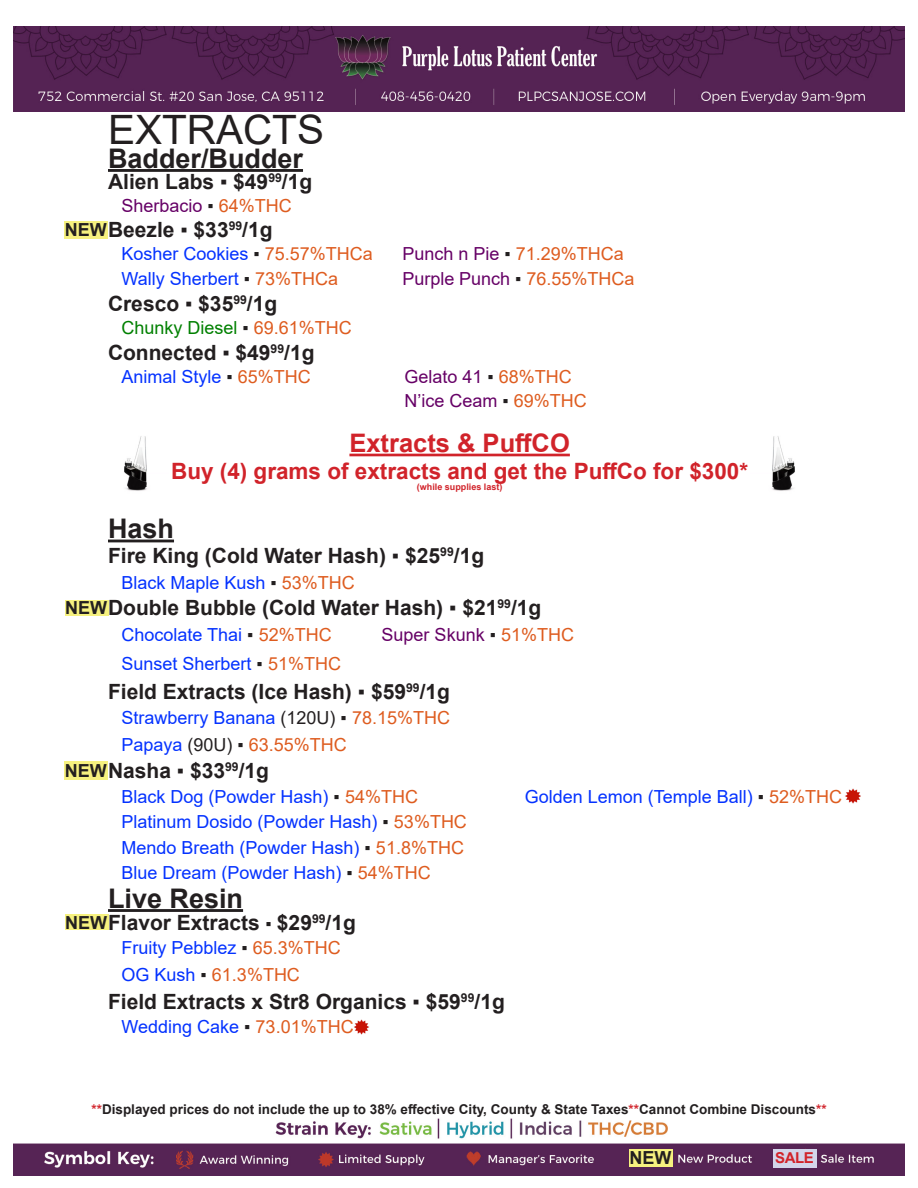
<style>
.page{position:relative;width:918px;height:1188px;background:#fff}
.page>*{position:absolute;margin:0;border:0;box-sizing:border-box;transform-origin:0 0}
.t1{font:40.5px "Arial";color:#231f20}
.t2{font:700 27px "Arial";color:#231f20}
.t3{font:700 25.5px "Arial";color:#d1232a}
.t4{font:700 22.5px "Arial";color:#d1232a}
.t5{font:700 21px "Arial";color:#231f20}
.t6{font:18px "Arial";color:#0432ff}
.t7{font:18px "Arial";color:#606}
.t8{font:18px "Arial";color:#de5c1f}
.t9{font:18px "Arial";color:#008000}
.t10{font:700 18px "Arial";color:#231f20}
.t11{font:700 15px "Arial";color:#d1232a}
.t12{font:700 13.5px "Arial";color:#231f20}
.t13{font:700 9px "Arial";color:#d1232a}
.s1{font-weight:400}
.s2{color:#231f20}
.s3{color:#de5c1f}
.s4{color:#606}
.s5{color:#0432ff}
.s6{font-weight:400;font-size:18px}
.s7{color:#d1232a}
</style>
<div class="page">
<img style="left:14px;top:27px;width:890px;height:85px">
<img style="left:14px;top:1118px;width:890px;height:58px">
<hr style="left:108px;top:540px;width:66px;height:2px;background:#231f20">
<hr style="left:108px;top:169px;width:195px;height:3px;background:#231f20">
<div style="left:630px;top:1149px;width:43px;height:17px;background:#f6f17f"></div>
<div style="left:773px;top:1149px;width:43px;height:19px;background:#d3d5ea"></div>
<hr style="left:108px;top:909px;width:135px;height:3px;background:#231f20">
<div style="left:65px;top:221px;width:43px;height:17px;background:#f6f17f"></div>
<div style="left:65px;top:600px;width:43px;height:15px;background:#f6f17f"></div>
<div style="left:65px;top:914px;width:43px;height:16px;background:#f6f17f"></div>
<img style="left:354px;top:1020px;width:15px;height:15px">
<hr style="left:349px;top:454px;width:221px;height:2px;background:#d1232a">
<img style="left:124px;top:436px;width:23px;height:55px">
<img style="left:772px;top:436px;width:23px;height:55px">
<div style="left:65px;top:761px;width:43px;height:18px;background:#f6f17f"></div>
<img style="left:845px;top:788px;width:16px;height:15px">
<p class="t1" style="left:108px;top:102px;width:218px">EXTRACTS</p>
<p class="t2" style="left:108px;top:139px;width:197px">Badder/Budder</p>
<p class="t5" style="left:108px;top:167px;width:206px">Alien Labs <span class="s1">▪</span> $49<sup>99</sup>/1g</p>
<p class="t7" style="left:122px;top:194px;width:172px">Sherbacio <span class="s2">▪</span> <span class="s3">64%THC</span></p>
<p class="t5" style="left:108px;top:215px;width:166px">Beezle <span class="s1">▪</span> $33<sup>99</sup>/1g</p>
<p class="t6" style="left:122px;top:242px;width:253px">Kosher Cookies <span class="s2">▪</span> <span class="s3">75.57%THCa</span></p>
<p class="t8" style="left:402px;top:242px;width:223px"><span class="s4">Punch n Pie</span> <span class="s2">▪</span> 71.29%THCa</p>
<p class="t6" style="left:122px;top:267px;width:218px">Wally Sherbert <span class="s2">▪</span> <span class="s3">73%THCa</span></p>
<p class="t7" style="left:402px;top:267px;width:234px">Purple Punch <span class="s2">▪</span> <span class="s3">76.55%THCa</span></p>
<p class="t10" style="left:65px;top:217px;width:43px">NEW</p>
<p class="t5" style="left:108px;top:289px;width:171px">Cresco <span class="s1">▪</span> $35<sup>99</sup>/1g</p>
<p class="t9" style="left:122px;top:316px;width:232px">Chunky Diesel <span class="s2">▪</span> <span class="s3">69.61%THC</span></p>
<p class="t5" style="left:108px;top:337px;width:208px">Connected <span class="s1">▪</span> $49<sup>99</sup>/1g</p>
<p class="t6" style="left:122px;top:364px;width:191px">Animal Style <span class="s2">▪</span> <span class="s3">65%THC</span></p>
<p class="t7" style="left:405px;top:364px;width:169px">Gelato 41 <span class="s2">▪</span> <span class="s3">68%THC</span></p>
<p class="t7" style="left:405px;top:388px;width:184px">N’ice Ceam <span class="s2">▪</span> <span class="s3">69%THC</span></p>
<p class="t3" style="left:349px;top:425px;width:222px">Extracts &amp; PuffCO</p>
<p class="t4" style="left:171px;top:456px;width:579px">Buy (4) grams of extracts and get the PuffCo for $300*</p>
<p class="t13" style="left:417px;top:481px;width:87px">(while supplies last)</p>
<p class="t2" style="left:108px;top:510px;width:68px">Hash</p>
<p class="t5" style="left:108px;top:541px;width:378px">Fire King (Cold Water Hash) <span class="s1">▪</span> $25<sup>99</sup>/1g</p>
<p class="t6" style="left:122px;top:570px;width:235px">Black Maple Kush <span class="s2">▪</span> <span class="s3">53%THC</span></p>
<p class="t5" style="left:108px;top:593px;width:435px">Double Bubble (Cold Water Hash) <span class="s1">▪</span> $21<sup>99</sup>/1g</p>
<p class="t7" style="left:382px;top:622px;width:194px">Super Skunk <span class="s2">▪</span> <span class="s3">51%THC</span></p>
<p class="t10" style="left:65px;top:595px;width:43px">NEW</p>
<p class="t6" style="left:122px;top:622px;width:212px">Chocolate Thai <span class="s2">▪</span> <span class="s3">52%THC</span></p>
<p class="t6" style="left:122px;top:652px;width:221px">Sunset Sherbert <span class="s2">▪</span> <span class="s3">51%THC</span></p>
<p class="t5" style="left:108px;top:677px;width:344px">Field Extracts (Ice Hash) <span class="s1">▪</span> $59<sup>99</sup>/1g</p>
<p class="t6" style="left:122px;top:706px;width:330px">Strawberry Banana <span class="s2">(120U) ▪</span> <span class="s3">78.15%THC</span></p>
<p class="t8" style="left:122px;top:732px;width:227px"><span class="s5">Papaya</span> <span class="s2">(90U) ▪</span> 63.55%THC</p>
<p class="t5" style="left:108px;top:756px;width:163px">Nasha <span class="s1">▪</span> $33<sup>99</sup>/1g</p>
<p class="t10" style="left:65px;top:758px;width:43px">NEW</p>
<p class="t6" style="left:122px;top:784px;width:298px">Black Dog (Powder Hash) <span class="s2">▪</span> <span class="s3">54%THC</span></p>
<p class="t6" style="left:122px;top:809px;width:347px">Platinum Dosido (Powder Hash) <span class="s2">▪</span> <span class="s3">53%THC</span></p>
<p class="t6" style="left:122px;top:835px;width:344px">Mendo Breath (Powder Hash) <span class="s2">▪</span> <span class="s3">51.8%THC</span></p>
<p class="t6" style="left:122px;top:860px;width:311px">Blue Dream (Powder Hash) <span class="s2">▪</span> <span class="s3">54%THC</span></p>
<p class="t2" style="left:108px;top:879px;width:137px">Live Resin</p>
<p class="t5" style="left:108px;top:908px;width:249px">Flavor Extracts <span class="s6">▪</span> $29<sup>99</sup>/1g</p>
<p class="t10" style="left:65px;top:910px;width:43px">NEW</p>
<p class="t6" style="left:122px;top:935px;width:221px">Fruity Pebblez <span class="s2">▪</span> <span class="s3">65.3%THC</span></p>
<p class="t8" style="left:122px;top:962px;width:180px"><span class="s5">OG Kush</span> <span class="s2">▪</span> 61.3%THC</p>
<p class="t6" style="left:122px;top:1015px;width:234px">Wedding Cake <span class="s2">▪</span> <span class="s3">73.01%THC</span></p>
<p class="t5" style="left:108px;top:986px;width:398px">Field Extracts x Str8 Organics <span class="s1">▪</span> $59<sup>99</sup>/1g</p>
<p class="t6" style="left:525px;top:784px;width:319px">Golden Lemon (Temple Ball) <span class="s2">▪</span> <span class="s3">52%THC</span></p>
<p class="t12" style="left:92px;top:1100px;width:737px"><span class="s7">**</span>Displayed prices do not include the up to 38% effective City, County &amp; State Taxes<span class="s7">**</span>Cannot Combine Discounts<span class="s7">**</span></p>
<p class="t10" style="left:630px;top:1145px;width:43px">NEW</p>
<p class="t11" style="left:775px;top:1147px;width:40px">SALE</p>
</div>
